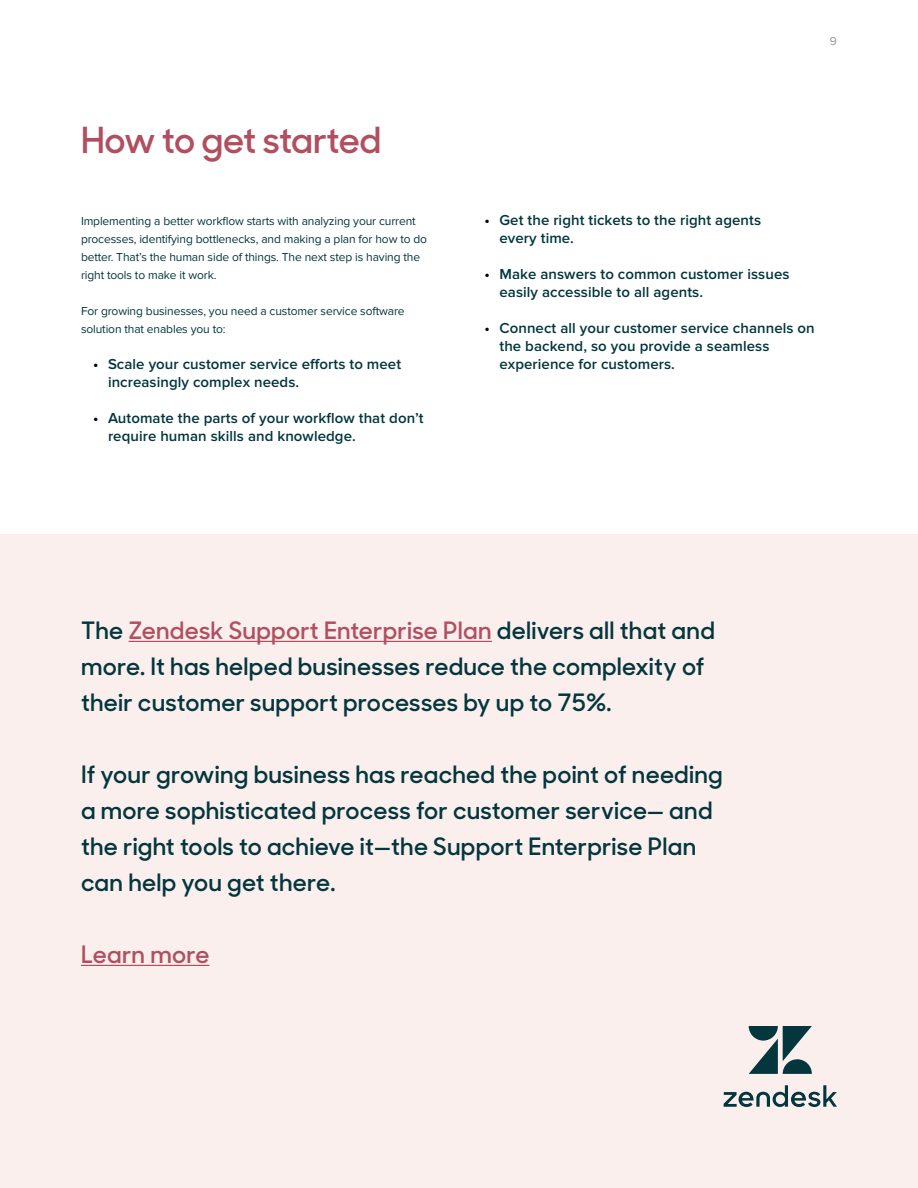
<style>
.page{position:relative;width:918px;height:1188px;background:#fff}
.page>*{position:absolute;margin:0;border:0;box-sizing:border-box;transform-origin:0 0}
.t1{font:600 36px "Sharp Sans No 1";letter-spacing:-.02em;color:#b14f61}
.t2{font:600 24px/36px "Sharp Sans No 1";letter-spacing:.01em;color:#03363d}
.t3{font:600 24px "Sharp Sans No 1";letter-spacing:.01em;color:#b14f61}
.t4{font:600 15px/18px "Proxima Nova";letter-spacing:.005em;color:#03363d}
.t5{font:12px/18px "Proxima Nova";letter-spacing:-.01em;color:#03363d}
.t6{font:12px "Proxima Nova";color:#939598}
.s1{color:#000}
.s2{color:#b14f61}
</style>
<div class="page">
<div style="left:0;top:534px;width:918px;height:654px;background:#faefec"></div>
<svg style="left:749px;top:1026px;width:63px;height:48px"></svg>
<svg style="left:724px;top:1085px;width:113px;height:22px"></svg>
<hr style="left:129px;top:641px;width:363px;height:1px;background:#b14f61">
<hr style="left:81px;top:965px;width:128px;height:1px;background:#b14f61">
<h1 class="t1" style="left:81px;top:112px;width:302px">How to get started</h1>
<p class="t5" style="left:81px;top:212px;width:348px">Implementing a better workflow starts with analyzing your current processes, identifying bottlenecks, and making a plan for how to do better. That’s the human side of things. The next step is having the right tools to make it work.</p>
<p class="t5" style="left:81px;top:302px;width:325px">For growing businesses, you need a customer service software solution that enables you to:</p>
<p class="t4" style="left:108px;top:355px;width:295px;text-indent:-15px"><span class="s1">•</span> Scale your customer service efforts to meet increasingly complex needs.</p>
<p class="t4" style="left:108px;top:409px;width:317px;text-indent:-15px"><span class="s1">•</span> Automate the parts of your workflow that don’t require human skills and knowledge.</p>
<p class="t6" style="left:830px;top:34px;width:9px">9</p>
<p class="t4" style="left:500px;top:211px;width:263px;text-indent:-15px"><span class="s1">•</span> Get the right tickets to the right agents every time.</p>
<p class="t4" style="left:500px;top:265px;width:292px;text-indent:-15px"><span class="s1">•</span> Make answers to common customer issues easily accessible to all agents.</p>
<p class="t4" style="left:500px;top:319px;width:317px;text-indent:-15px"><span class="s1">•</span> Connect all your customer service channels on the backend, so you provide a seamless experience for customers.</p>
<h2 class="t2" style="left:81px;top:611px;width:635px">The <span class="s2">Zendesk Support Enterprise Plan</span> delivers all that and more. It has helped businesses reduce the complexity of their customer support processes by up to 75%.</h2>
<h2 class="t2" style="left:81px;top:755px;width:643px">If your growing business has reached the point of needing a more sophisticated process for customer service— and the right tools to achieve it—the Support Enterprise Plan can help you get there.</h2>
<h2 class="t3" style="left:81px;top:936px;width:130px">Learn more</h2>
</div>
